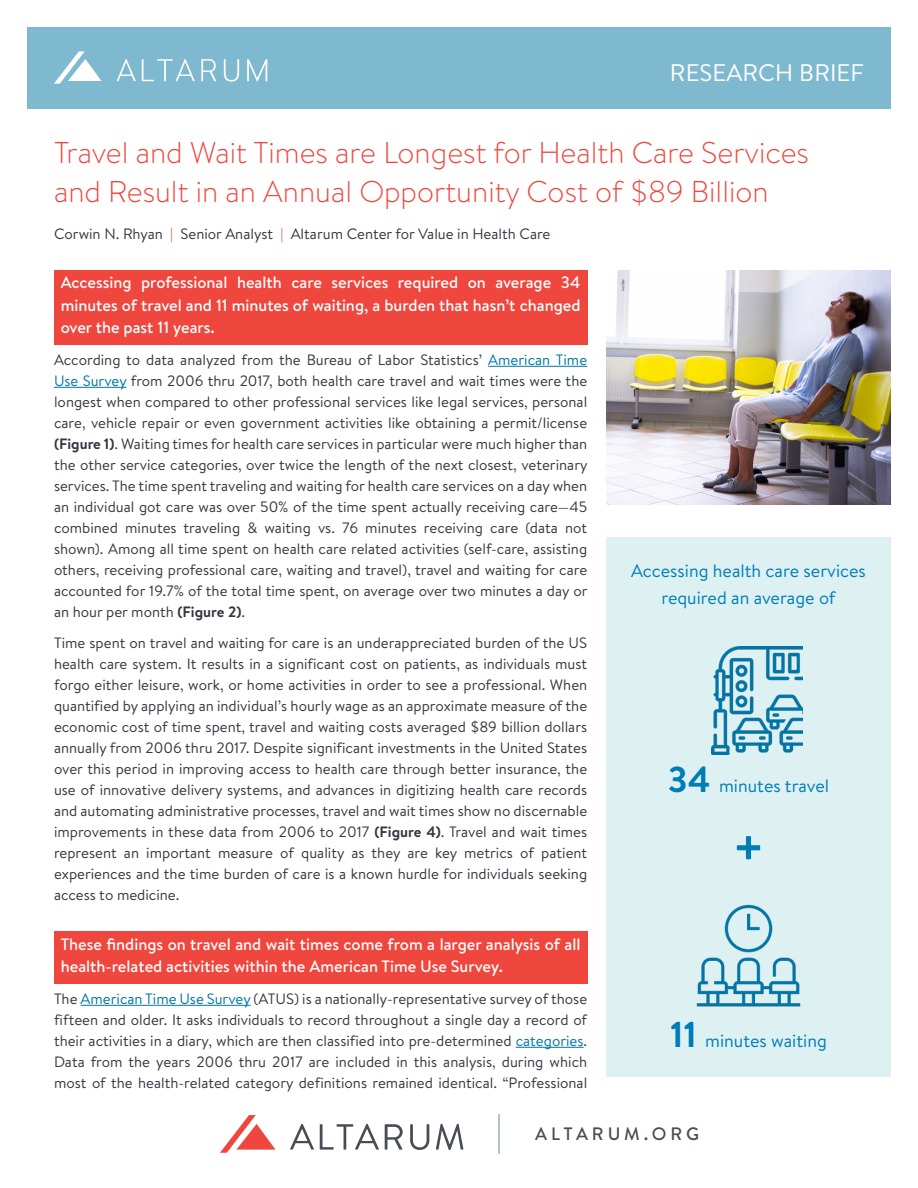
<style>
.page{position:relative;width:918px;height:1188px;background:#fff}
.page>*{position:absolute;margin:0;border:0;box-sizing:border-box;transform-origin:0 0}
.t1{font:300 30px/39px "Brandon Text";color:#ef463d}
.t2{font:24px "Brandon Text";letter-spacing:.005em;color:#fff}
.t3{font:18px/27px "Brandon Text";color:#007db6;text-align:center}
.t4{font:500 18px "Brandon Text";letter-spacing:.22em;color:#474c55}
.t5{font:500 16.5px/22.5px "Brandon Text";color:#fff;text-align:justify}
.t6{font:15px/21px "Brandon Text";color:#343841;text-align:justify}
.s1{color:#ef463d}
.s2{color:#0076a8}
.s3{font-weight:700}
.s4{font-weight:700;font-size:36px}
</style>
<div class="page">
<div style="left:27px;top:27px;width:864px;height:81px;background:#7fb9d0"></div>
<svg style="left:54px;top:51px;width:47px;height:33px"></svg>
<svg style="left:117px;top:59px;width:19px;height:22px"></svg>
<svg style="left:142px;top:59px;width:53px;height:22px"></svg>
<svg style="left:201px;top:59px;width:15px;height:22px"></svg>
<svg style="left:224px;top:59px;width:15px;height:22px"></svg>
<svg style="left:247px;top:59px;width:20px;height:23px"></svg>
<hr style="left:498px;top:1114px;width:2px;height:40px;background:#a0adb7">
<svg style="left:290px;top:1124px;width:24px;height:26px"></svg>
<svg style="left:320px;top:1124px;width:59px;height:26px"></svg>
<svg style="left:385px;top:1124px;width:18px;height:26px"></svg>
<svg style="left:410px;top:1124px;width:19px;height:26px"></svg>
<svg style="left:436px;top:1124px;width:27px;height:26px"></svg>
<svg style="left:220px;top:1115px;width:56px;height:38px"></svg>
<div style="left:54px;top:270px;width:533px;height:75px;background:#ef463d"></div>
<hr style="left:488px;top:366px;width:99px;height:1px;background:#0076a8">
<hr style="left:54px;top:387px;width:72px;height:1px;background:#0076a8">
<div style="left:54px;top:932px;width:533px;height:52px;background:#ef463d"></div>
<hr style="left:81px;top:1005px;width:169px;height:1px;background:#0076a8">
<hr style="left:516px;top:1047px;width:68px;height:1px;background:#0076a8">
<img style="left:606px;top:271px;width:285px;height:233px">
<div style="left:606px;top:537px;width:285px;height:540px;background:#ddf1f2"></div>
<img style="left:711px;top:646px;width:91px;height:108px">
<img style="left:696px;top:904px;width:105px;height:103px">
<svg style="left:737px;top:836px;width:23px;height:23px"></svg>
<h2 class="t2" style="left:670px;top:56px;width:196px">RESEARCH BRIEF</h2>
<h1 class="t1" style="left:54px;top:132px;width:756px">Travel and Wait Times are Longest for Health Care Services and Result in an Annual Opportunity Cost of $89 Billion</h1>
<p class="t6" style="left:54px;top:223px;width:498px">Corwin N. Rhyan <span class="s1">|</span> Senior Analyst <span class="s1">|</span> Altarum Center for Value in Health Care</p>
<p class="t5" style="left:61px;top:271px;width:521px">Accessing professional health care services required on average 34 minutes of travel and 11 minutes of waiting, a burden that hasn’t changed over the past 11 years.</p>
<p class="t6" style="left:54px;top:349px;width:535px">According to data analyzed from the Bureau of Labor Statistics’ <span class="s2">American Time Use Survey</span> from 2006 thru 2017, both health care travel and wait times were the longest when compared to other professional services like legal services, personal care, vehicle repair or even government activities like obtaining a permit/license <span class="s3">(Figure 1)</span>. Waiting times for health care services in particular were much higher than the other service categories, over twice the length of the next closest, veterinary services. The time spent traveling and waiting for health care services on a day when an individual got care was over 50% of the time spent actually receiving care—45 combined minutes traveling &amp; waiting vs. 76 minutes receiving care (data not shown). Among all time spent on health care related activities (self-care, assisting others, receiving professional care, waiting and travel), travel and waiting for care accounted for 19.7% of the total time spent, on average over two minutes a day or an hour per month <span class="s3">(Figure 2)</span>.</p>
<p class="t6" style="left:54px;top:632px;width:535px">Time spent on travel and waiting for care is an underappreciated burden of the US health care system. It results in a significant cost on patients, as individuals must forgo either leisure, work, or home activities in order to see a professional. When quantified by applying an individual’s hourly wage as an approximate measure of the economic cost of time spent, travel and waiting costs averaged $89 billion dollars annually from 2006 thru 2017. Despite significant investments in the United States over this period in improving access to health care through better insurance, the use of innovative delivery systems, and advances in digitizing health care records and automating administrative processes, travel and wait times show no discernable improvements in these data from 2006 to 2017 <span class="s3">(Figure 4)</span>. Travel and wait times represent an important measure of quality as they are key metrics of patient experiences and the time burden of care is a known hurdle for individuals seeking access to medicine.</p>
<p class="t5" style="left:61px;top:932px;width:521px">These findings on travel and wait times come from a larger analysis of all health-related activities within the American Time Use Survey.</p>
<p class="t6" style="left:54px;top:988px;width:535px">The <span class="s2">American Time Use Survey</span> (ATUS) is a nationally-representative survey of those fifteen and older. It asks individuals to record throughout a single day a record of their activities in a diary, which are then classified into pre-determined <span class="s2">categories</span>.<br>Data from the years 2006 thru 2017 are included in this analysis, during which most of the health-related category definitions remained identical. “Professional</p>
<p class="t3" style="left:631px;top:556px;width:236px">Accessing health care services required an average of</p>
<p class="t3" style="left:668px;top:771px;width:163px"><span class="s4">34</span> minutes travel</p>
<p class="t3" style="left:670px;top:1026px;width:158px"><span class="s4">11</span> minutes waiting</p>
<p class="t4" style="left:535px;top:1122px;width:166px">ALTARUM.ORG</p>
</div>
